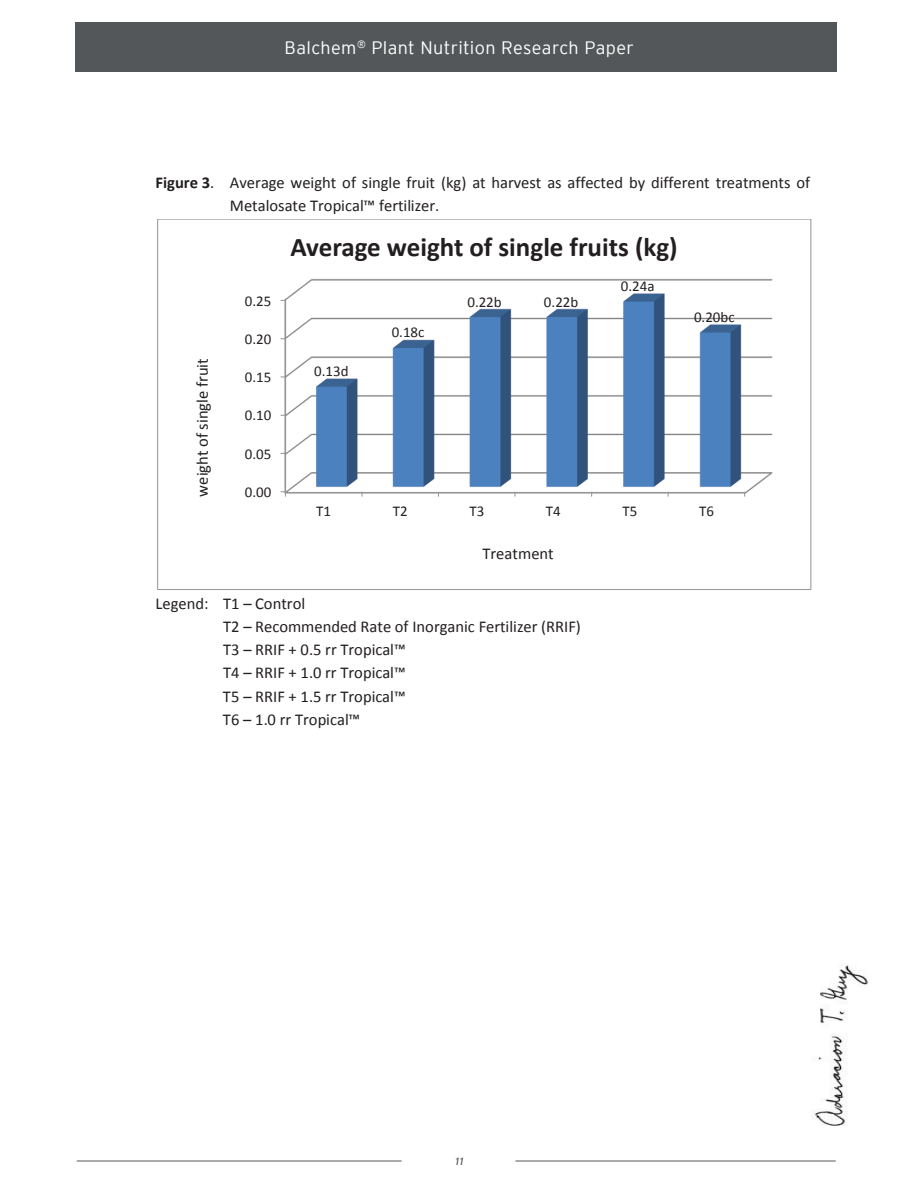
<style>
.page{position:relative;width:918px;height:1188px;background:#fff}
.page>*{position:absolute;margin:0;border:0;box-sizing:border-box;transform-origin:0 0}
.t1{font:700 27px "Calibri";color:#231f20}
.t2{font:300 18px "Interstate";letter-spacing:.02em;color:#fff}
.t3{font:16.5px/23.2px "Calibri";color:#231f20}
.t4{font:15px "Calibri";color:#231f20}
.t5{font:italic 10.5px "Interstate";color:#535759}
.s1{font-weight:700}
</style>
<div class="page">
<img style="left:811px;top:965px;width:58px;height:162px">
<img style="left:283px;top:278px;width:490px;height:216px">
<svg style="left:281px;top:491px;width:5px;height:6px"></svg>
<div style="left:76px;top:22px;width:761px;height:50px;background:#535759"></div>
<hr style="left:515px;top:1161px;width:321px;height:1px;background:#555759">
<hr style="left:77px;top:1161px;width:325px;height:1px;background:#555759">
<p class="t2" style="left:285px;top:38px;width:351px">Balchem<sup>®</sup> Plant Nutrition Research Paper</p>
<p class="t3" style="left:230px;top:171px;width:582px;text-indent:-74px"><span class="s1">Figure 3</span>. Average weight of single fruit (kg) at harvest as affected by different treatments of<br>Metalosate Tropical™ fertilizer.</p>
<h1 class="t1" style="left:291px;top:230px;width:389px">Average weight of single fruits (kg)</h1>
<p class="t3" style="left:191px;top:497px;width:140px;rotate:-90deg">weight of single fruit</p>
<p class="t4" style="left:245px;top:291px;width:28px">0.25</p>
<p class="t4" style="left:245px;top:329px;width:28px">0.20</p>
<p class="t4" style="left:245px;top:368px;width:28px">0.15</p>
<p class="t4" style="left:245px;top:406px;width:28px">0.10</p>
<p class="t4" style="left:245px;top:444px;width:28px">0.05</p>
<p class="t4" style="left:245px;top:482px;width:28px">0.00</p>
<p class="t4" style="left:314px;top:361px;width:36px">0.13d</p>
<p class="t4" style="left:392px;top:323px;width:34px">0.18c</p>
<p class="t4" style="left:467px;top:292px;width:36px">0.22b</p>
<p class="t4" style="left:544px;top:292px;width:36px">0.22b</p>
<p class="t4" style="left:621px;top:277px;width:35px">0.24a</p>
<p class="t4" style="left:694px;top:308px;width:42px">0.20bc</p>
<p class="t4" style="left:316px;top:501px;width:16px">T1</p>
<p class="t4" style="left:393px;top:501px;width:16px">T2</p>
<p class="t4" style="left:469px;top:501px;width:16px">T3</p>
<p class="t4" style="left:546px;top:501px;width:16px">T4</p>
<p class="t4" style="left:622px;top:501px;width:16px">T5</p>
<p class="t4" style="left:699px;top:501px;width:16px">T6</p>
<p class="t3" style="left:482px;top:542px;width:73px">Treatment</p>
<p class="t3" style="left:223px;top:592px;width:359px;text-indent:-67px">Legend: T1 – Control<br>T2 – Recommended Rate of Inorganic Fertilizer (RRIF)<br>T3 – RRIF + 0.5 rr Tropical™<br>T4 – RRIF + 1.0 rr Tropical™<br>T5 – RRIF + 1.5 rr Tropical™<br>T6 – 1.0 rr Tropical™</p>
<p class="t5" style="left:456px;top:1155px;width:9px">11</p>
</div>
